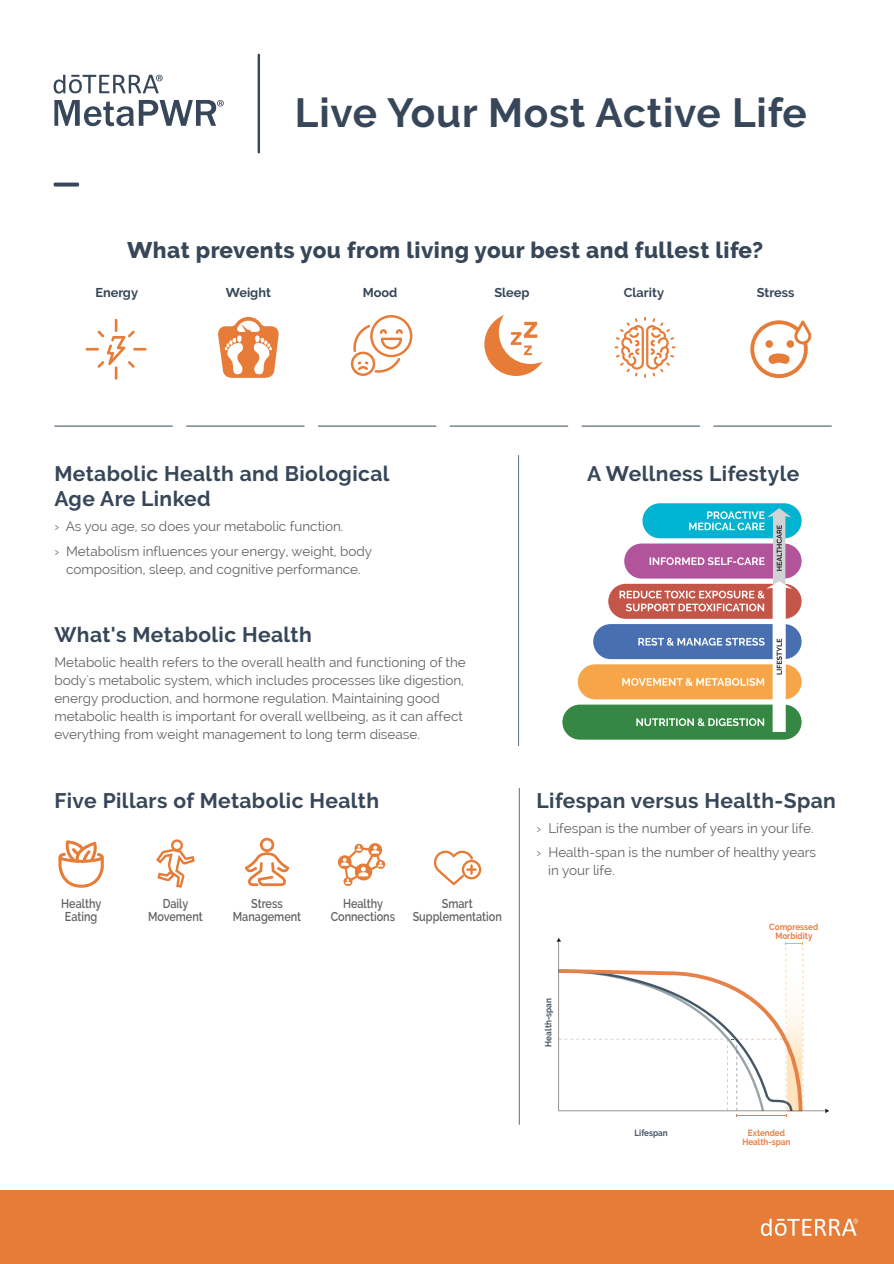
<style>
.page{position:relative;width:894px;height:1264px;background:#fff}
.page>*{position:absolute;margin:0;border:0;box-sizing:border-box;transform-origin:0 0}
.t1{font:700 40.5px "Raleway";letter-spacing:.02em;color:#374759}
.t2{font:800 22.5px "Raleway";letter-spacing:.02em;color:#374759}
.t3{font:700 21px/25.2px "Raleway";letter-spacing:.02em;color:#374759}
.t4{font:13.5px/18px "Raleway";color:#636366}
.t5{font:600 12.75px/13.5px "Raleway";color:#636366;text-align:center;scale:.85 1}
.t6{font:700 12.75px "Raleway";color:#374759}
.t7{font:700 9px/9px "Raleway";color:#e68148;text-align:center;scale:.9 1}
.t8{font:700 9px "Raleway";color:#445667;scale:.9 1}
</style>
<div class="page">
<hr style="left:518px;top:455px;width:1px;height:290px;background:#374759">
<hr style="left:519px;top:787px;width:1px;height:337px;background:#374759">
<svg style="left:54px;top:182px;width:25px;height:4px"></svg>
<svg style="left:58px;top:840px;width:46px;height:47px"></svg>
<svg style="left:338px;top:843px;width:48px;height:43px"></svg>
<svg style="left:156px;top:839px;width:39px;height:48px"></svg>
<svg style="left:433px;top:850px;width:48px;height:34px"></svg>
<svg style="left:245px;top:837px;width:44px;height:48px"></svg>
<hr style="left:54px;top:426px;width:119px;height:1px;background:#374759">
<hr style="left:186px;top:426px;width:118px;height:1px;background:#374759">
<hr style="left:318px;top:426px;width:118px;height:1px;background:#374759">
<hr style="left:450px;top:426px;width:118px;height:1px;background:#374759">
<hr style="left:582px;top:426px;width:118px;height:1px;background:#374759">
<hr style="left:713px;top:426px;width:119px;height:1px;background:#374759">
<svg style="left:86px;top:319px;width:61px;height:60px"></svg>
<svg style="left:218px;top:317px;width:61px;height:61px"></svg>
<svg style="left:351px;top:315px;width:61px;height:61px"></svg>
<svg style="left:484px;top:315px;width:58px;height:61px"></svg>
<svg style="left:614px;top:317px;width:61px;height:61px"></svg>
<svg style="left:750px;top:320px;width:62px;height:58px"></svg>
<svg style="left:825px;top:1108px;width:4px;height:4px"></svg>
<svg style="left:556px;top:938px;width:248px;height:178px"></svg>
<div style="left:624px;top:543px;width:177px;height:35px;background:#b2549b;border-radius:18px"></div>
<div style="left:642px;top:503px;width:159px;height:35px;background:#00b3d1;border-radius:18px"></div>
<div style="left:608px;top:583px;width:193px;height:35px;background:#c35549;border-radius:18px"></div>
<div style="left:593px;top:624px;width:208px;height:35px;background:#4870b1;border-radius:18px"></div>
<div style="left:578px;top:664px;width:223px;height:35px;background:#f6a648;border-radius:18px"></div>
<div style="left:562px;top:704px;width:239px;height:35px;background:#368743;border-radius:18px"></div>
<svg style="left:619px;top:508px;width:173px;height:223px"></svg>
<hr style="left:258px;top:55px;width:2px;height:97px;background:#374759">
<svg style="left:54px;top:75px;width:109px;height:19px"></svg>
<svg style="left:54px;top:100px;width:170px;height:26px"></svg>
<div style="left:0;top:1189px;width:894px;height:74px;background:#e67c37"></div>
<svg style="left:761px;top:1218px;width:97px;height:17px"></svg>
<h1 class="t1" style="left:295px;top:90px;width:513px">Live Your Most Active Life</h1>
<h2 class="t2" style="left:127px;top:237px;width:638px">What prevents you from living your best and fullest life?</h2>
<p class="t6" style="left:95px;top:285px;width:44px">Energy</p>
<p class="t6" style="left:226px;top:285px;width:47px">Weight</p>
<p class="t6" style="left:363px;top:285px;width:36px">Mood</p>
<p class="t6" style="left:494px;top:285px;width:37px">Sleep</p>
<p class="t6" style="left:624px;top:285px;width:42px">Clarity</p>
<p class="t6" style="left:757px;top:285px;width:39px">Stress</p>
<h3 class="t3" style="left:54px;top:461px;width:337px">Metabolic Health and Biological<br>Age Are Linked</h3>
<p class="t4" style="left:54px;top:513px;width:319px;line-height:24.8px">› As you age, so does your metabolic function.<br>› Metabolism influences your energy, weight, body</p>
<p class="t4" style="left:66px;top:559px;width:296px">composition, sleep, and cognitive performance.</p>
<h3 class="t3" style="left:54px;top:622px;width:259px">What's Metabolic Health</h3>
<p class="t4" style="left:54px;top:653px;width:413px">Metabolic health refers to the overall health and functioning of the body's metabolic system, which includes processes like digestion, energy production, and hormone regulation. Maintaining good metabolic health is important for overall wellbeing, as it can affect everything from weight management to long term disease.</p>
<h3 class="t3" style="left:54px;top:787px;width:326px">Five Pillars of Metabolic Health</h3>
<p class="t5" style="left:61px;top:896px;width:49px;text-align:left">Healthy<br>Eating</p>
<p class="t5" style="left:148px;top:896px;width:66px">Daily<br>Movement</p>
<p class="t5" style="left:233px;top:896px;width:82px">Stress<br>Management</p>
<p class="t5" style="left:331px;top:896px;width:77px">Healthy<br>Connections</p>
<p class="t5" style="left:413px;top:896px;width:106px">Smart<br>Supplementation</p>
<h3 class="t3" style="left:587px;top:461px;width:214px">A Wellness Lifestyle</h3>
<h3 class="t3" style="left:537px;top:787px;width:301px">Lifespan versus Health-Span</h3>
<p class="t4" style="left:537px;top:815px;width:281px;line-height:24.8px">› Lifespan is the number of years in your life. › Health-span is the number of healthy years</p>
<p class="t4" style="left:548px;top:861px;width:68px">in your life.</p>
<p class="t8" style="left:543px;top:1046px;width:55px;rotate:-90deg">Health-span</p>
<p class="t8" style="left:634px;top:1127px;width:38px">Lifespan</p>
<p class="t7" style="left:769px;top:922px;width:56px">Compressed<br>Morbidity</p>
<p class="t7" style="left:742px;top:1127px;width:55px">Extended<br>Health-span</p>
</div>
